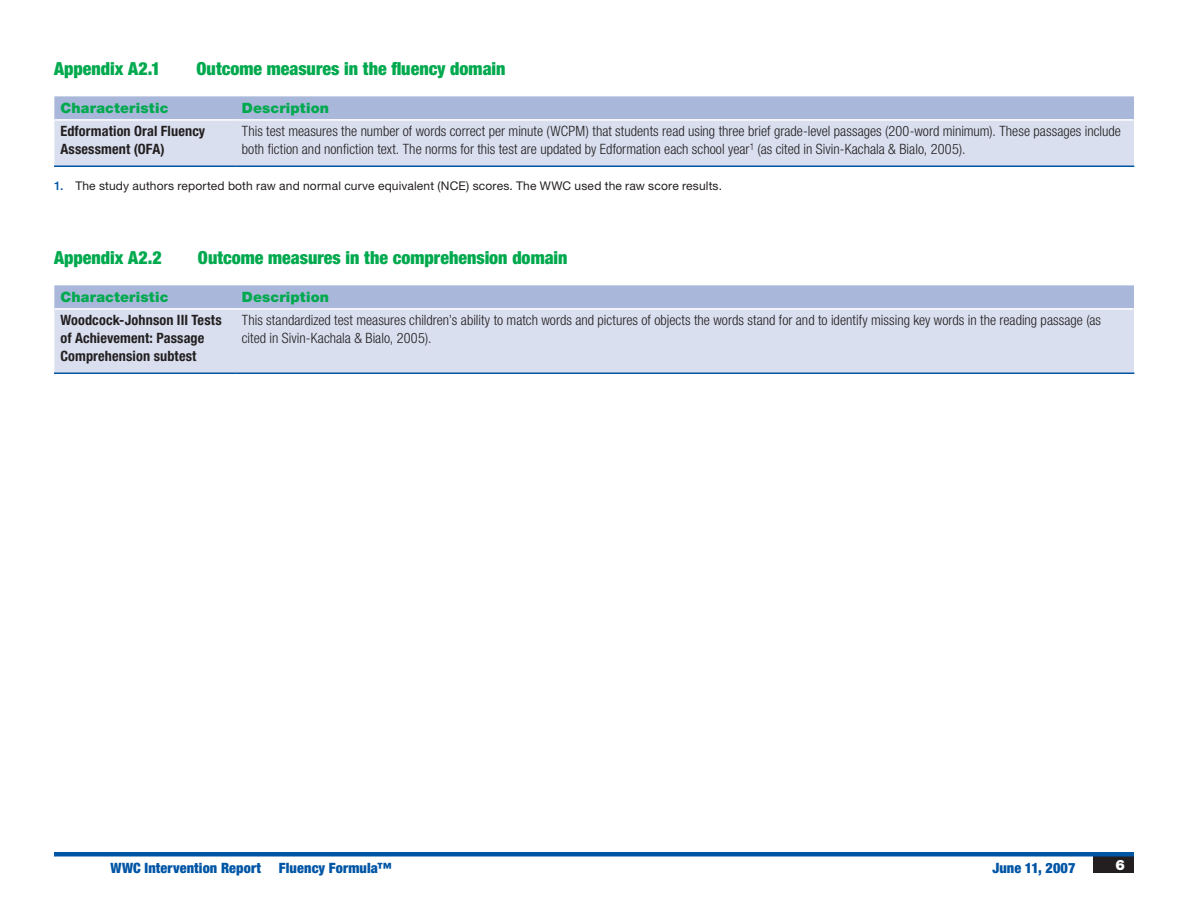
<style>
.page{position:relative;width:1188px;height:918px;background:#fff}
.page>*{position:absolute;margin:0;border:0;box-sizing:border-box;transform-origin:0 0}
.zz_app__title{font:900 condensed 18px "Helvetica Neue LT Std";color:#00a94e}
.zz_table_body{font:300 condensed 14.25px/18px "Helvetica Neue LT Std";color:#231f20}
.zz_table_stubs{font:700 condensed 14.25px/18px "Helvetica Neue LT Std";letter-spacing:.01em;color:#231f20}
.zz_table_col__head{font:900 14.25px "Helvetica Neue LT Std";letter-spacing:.01em;color:#00a94e}
.t1{font:900 condensed 14.25px "Helvetica Neue LT Std";letter-spacing:.01em;color:#0155a5}
.t2{font:900 14.25px "Helvetica Neue LT Std";color:#fff}
._07_footnote{font:12px "Helvetica Neue LT Std";letter-spacing:.015em;color:#231f20}
.s1{font-weight:500;color:#0155a5}
</style>
<div class="page">
<div style="left:1094px;top:856px;width:40px;height:17px;background:#231f20"></div>
<hr style="left:54px;top:852px;width:1080px;height:4px;background:#0155a5">
<div style="left:54px;top:96px;width:1080px;height:24px;background:#a9b8da"></div>
<div style="left:54px;top:120px;width:1080px;height:46px;background:#d9dfef"></div>
<hr style="left:55px;top:119px;width:181px;height:2px;background:#fff">
<hr style="left:236px;top:119px;width:898px;height:2px;background:#fff">
<hr style="left:54px;top:166px;width:182px;height:1px;background:#0155a5">
<hr style="left:236px;top:166px;width:898px;height:1px;background:#0155a5">
<div style="left:54px;top:285px;width:1080px;height:24px;background:#a9b8da"></div>
<div style="left:54px;top:309px;width:1080px;height:64px;background:#d9dfef"></div>
<hr style="left:55px;top:308px;width:181px;height:2px;background:#fff">
<hr style="left:236px;top:308px;width:898px;height:2px;background:#fff">
<hr style="left:54px;top:373px;width:182px;height:1px;background:#0155a5">
<hr style="left:236px;top:373px;width:898px;height:1px;background:#0155a5">
<p class="zz_app__title" style="left:54px;top:58px;width:108px">Appendix A2.1</p>
<p class="zz_app__title" style="left:197px;top:58px;width:310px">Outcome measures in the fluency domain</p>
<p class="zz_table_col__head" style="left:60px;top:99px;width:110px">Characteristic</p>
<p class="zz_table_col__head" style="left:242px;top:99px;width:89px">Description</p>
<p class="zz_table_stubs" style="left:60px;top:122px;width:146px">Edformation Oral Fluency<br>Assessment (OFA)</p>
<p class="zz_table_body" style="left:242px;top:122px;width:881px">This test measures the number of words correct per minute (WCPM) that students read using three brief grade-level passages (200-word minimum). These passages include both fiction and nonfiction text. The norms for this test are updated by Edformation each school year<sup>1</sup> (as cited in Sivin-Kachala &amp; Bialo, 2005).</p>
<p class="_07_footnote" style="left:54px;top:178px;width:670px"><span class="s1">1.</span> The study authors reported both raw and normal curve equivalent (NCE) scores. The WWC used the raw score results.</p>
<p class="zz_app__title" style="left:54px;top:247px;width:109px">Appendix A2.2</p>
<p class="zz_app__title" style="left:198px;top:247px;width:371px">Outcome measures in the comprehension domain</p>
<p class="zz_table_col__head" style="left:60px;top:288px;width:110px">Characteristic</p>
<p class="zz_table_col__head" style="left:242px;top:288px;width:89px">Description</p>
<p class="zz_table_stubs" style="left:60px;top:311px;width:163px">Woodcock-Johnson III Tests of Achievement: Passage<br>Comprehension subtest</p>
<p class="zz_table_body" style="left:242px;top:311px;width:861px">This standardized test measures children’s ability to match words and pictures of objects the words stand for and to identify missing key words in the reading passage (as cited in Sivin-Kachala &amp; Bialo, 2005).</p>
<p class="t1" style="left:111px;top:859px;width:152px">WWC Intervention Report</p>
<p class="t1" style="left:279px;top:859px;width:114px">Fluency Formula™</p>
<p class="t1" style="left:992px;top:859px;width:85px">June 11, 2007</p>
<p class="t2" style="left:1115px;top:856px;width:11px">6</p>
</div>
